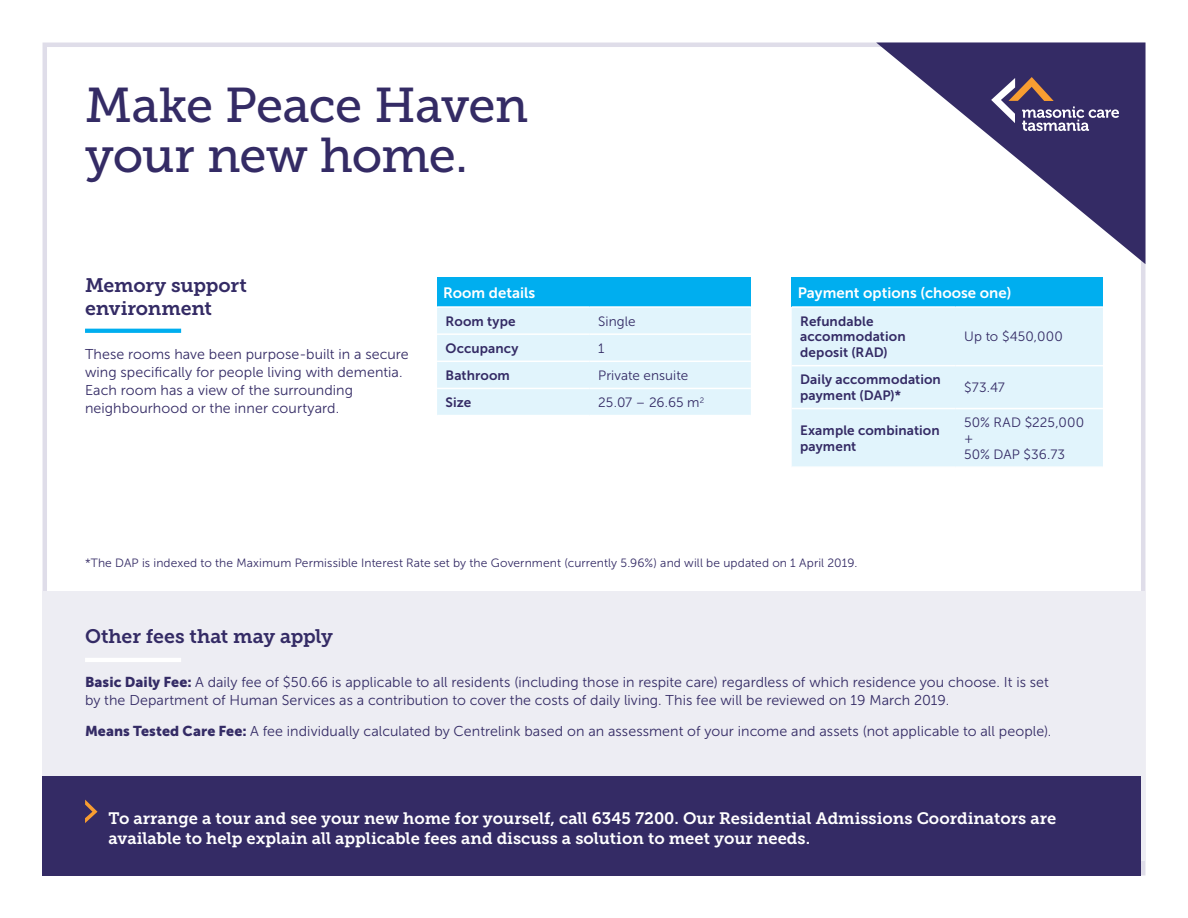
<style>
.page{position:relative;width:1188px;height:918px;background:#fff}
.page>*{position:absolute;margin:0;border:0;box-sizing:border-box;transform-origin:0 0}
.t1{font:48.75px "Museo Slab 500";letter-spacing:-.02em;color:#342b65}
.MCT_category_heads{font:19.5px/23.4px "Museo Slab 700";letter-spacing:-.01em;color:#342b65}
.t2{font:16.5px/19.8px "Museo Slab 700";color:#fff}
.MCT_table_head{font:15px "Museo Sans 700";color:#fff}
.MCT_Body_Text{font:14.25px/18px "Museo Sans 300";letter-spacing:.005em;color:#342b65}
.MCT_table_body{font:13.5px/15.8px "Museo Sans 700";letter-spacing:.01em;color:#342b65}
.MCT_table_body-2{font:13.5px "Museo Sans 300";letter-spacing:.005em;color:#342b65}
.MCT_Body_Text-2{font:12px "Museo Sans 300";letter-spacing:.01em;color:#342b65}
.s1{font-family:"Museo Sans 900"}
</style>
<div class="page">
<svg style="left:876px;top:43px;width:269px;height:221px"></svg>
<svg style="left:991px;top:77px;width:128px;height:54px"></svg>
<svg style="left:85px;top:329px;width:96px;height:4px"></svg>
<div style="left:437px;top:277px;width:314px;height:30px;background:#00aeef"></div>
<div style="left:437px;top:308px;width:314px;height:107px;background:#e1f4fc"></div>
<hr style="left:437px;top:306px;width:153px;height:2px;background:#fff">
<hr style="left:590px;top:306px;width:161px;height:2px;background:#fff">
<hr style="left:437px;top:333px;width:153px;height:2px;background:#fff">
<hr style="left:590px;top:333px;width:161px;height:2px;background:#fff">
<hr style="left:437px;top:361px;width:153px;height:1px;background:#fff">
<hr style="left:590px;top:361px;width:161px;height:1px;background:#fff">
<hr style="left:437px;top:388px;width:153px;height:1px;background:#fff">
<hr style="left:590px;top:388px;width:161px;height:1px;background:#fff">
<div style="left:792px;top:277px;width:311px;height:30px;background:#00aeef"></div>
<div style="left:792px;top:308px;width:311px;height:158px;background:#e1f4fc"></div>
<hr style="left:792px;top:306px;width:164px;height:2px;background:#fff">
<hr style="left:956px;top:306px;width:147px;height:2px;background:#fff">
<hr style="left:792px;top:365px;width:164px;height:1px;background:#fff">
<hr style="left:956px;top:365px;width:147px;height:1px;background:#fff">
<hr style="left:792px;top:408px;width:164px;height:1px;background:#fff">
<hr style="left:956px;top:408px;width:147px;height:1px;background:#fff">
<div style="left:43px;top:591px;width:1102px;height:269px;background:#ededf3"></div>
<div style="left:43px;top:776px;width:1098px;height:99px;background:#342b65"></div>
<svg style="left:85px;top:800px;width:13px;height:23px"></svg>
<hr style="left:85px;top:658px;width:96px;height:4px;background:#fff">
<p class="t1" style="left:85px;top:78px;width:445px">Make Peace Haven</p>
<p class="t1" style="left:85px;top:128px;width:384px">your new home.</p>
<p class="MCT_category_heads" style="left:85px;top:274px;width:163px">Memory support environment</p>
<p class="MCT_Body_Text" style="left:85px;top:345px;width:325px">These rooms have been purpose-built in a secure wing specifically for people living with dementia.<br>Each room has a view of the surrounding neighbourhood or the inner courtyard.</p>
<p class="MCT_table_head" style="left:443px;top:284px;width:94px">Room details</p>
<p class="MCT_table_body" style="left:446px;top:313px;width:72px">Room type</p>
<p class="MCT_table_body-2" style="left:598px;top:314px;width:39px">Single</p>
<p class="MCT_table_body" style="left:446px;top:340px;width:74px">Occupancy</p>
<p class="MCT_table_body-2" style="left:598px;top:341px;width:8px">1</p>
<p class="MCT_table_body" style="left:446px;top:367px;width:66px">Bathroom</p>
<p class="MCT_table_body-2" style="left:598px;top:368px;width:91px">Private ensuite</p>
<p class="MCT_table_body" style="left:446px;top:395px;width:27px">Size</p>
<p class="MCT_table_body-2" style="left:598px;top:395px;width:107px">25.07 – 26.65 m<sup>2</sup></p>
<p class="MCT_table_head" style="left:798px;top:284px;width:215px">Payment options (choose one)</p>
<p class="MCT_table_body" style="left:800px;top:313px;width:107px">Refundable accommodation deposit (RAD)</p>
<p class="MCT_table_body-2" style="left:964px;top:329px;width:100px">Up to $450,000</p>
<p class="MCT_table_body" style="left:800px;top:372px;width:142px">Daily accommodation payment (DAP)*</p>
<p class="MCT_table_body-2" style="left:964px;top:380px;width:42px">$73.47</p>
<p class="MCT_table_body" style="left:800px;top:423px;width:141px">Example combination payment</p>
<p class="MCT_table_body-2" style="left:964px;top:415px;width:122px">50% RAD $225,000</p>
<p class="MCT_table_body-2" style="left:964px;top:431px;width:11px">+</p>
<p class="MCT_table_body-2" style="left:964px;top:447px;width:103px">50% DAP $36.73</p>
<p class="MCT_Body_Text-2" style="left:85px;top:557px;width:774px">*The DAP is indexed to the Maximum Permissible Interest Rate set by the Government (currently 5.96%) and will be updated on 1 April 2019.</p>
<p class="MCT_category_heads" style="left:85px;top:625px;width:249px">Other fees that may apply</p>
<p class="MCT_Body_Text" style="left:85px;top:673px;width:965px"><span class="s1">Basic Daily Fee:</span> A daily fee of $50.66 is applicable to all residents (including those in respite care) regardless of which residence you choose. It is set by the Department of Human Services as a contribution to cover the costs of daily living. This fee will be reviewed on 19 March 2019.</p>
<p class="MCT_Body_Text" style="left:85px;top:722px;width:968px"><span class="s1">Means Tested Care Fee:</span> A fee individually calculated by Centrelink based on an assessment of your income and assets (not applicable to all people).</p>
<p class="t2" style="left:108px;top:808px;width:949px">To arrange a tour and see your new home for yourself, call 6345 7200. Our Residential Admissions Coordinators are available to help explain all applicable fees and discuss a solution to meet your needs.</p>
</div>
